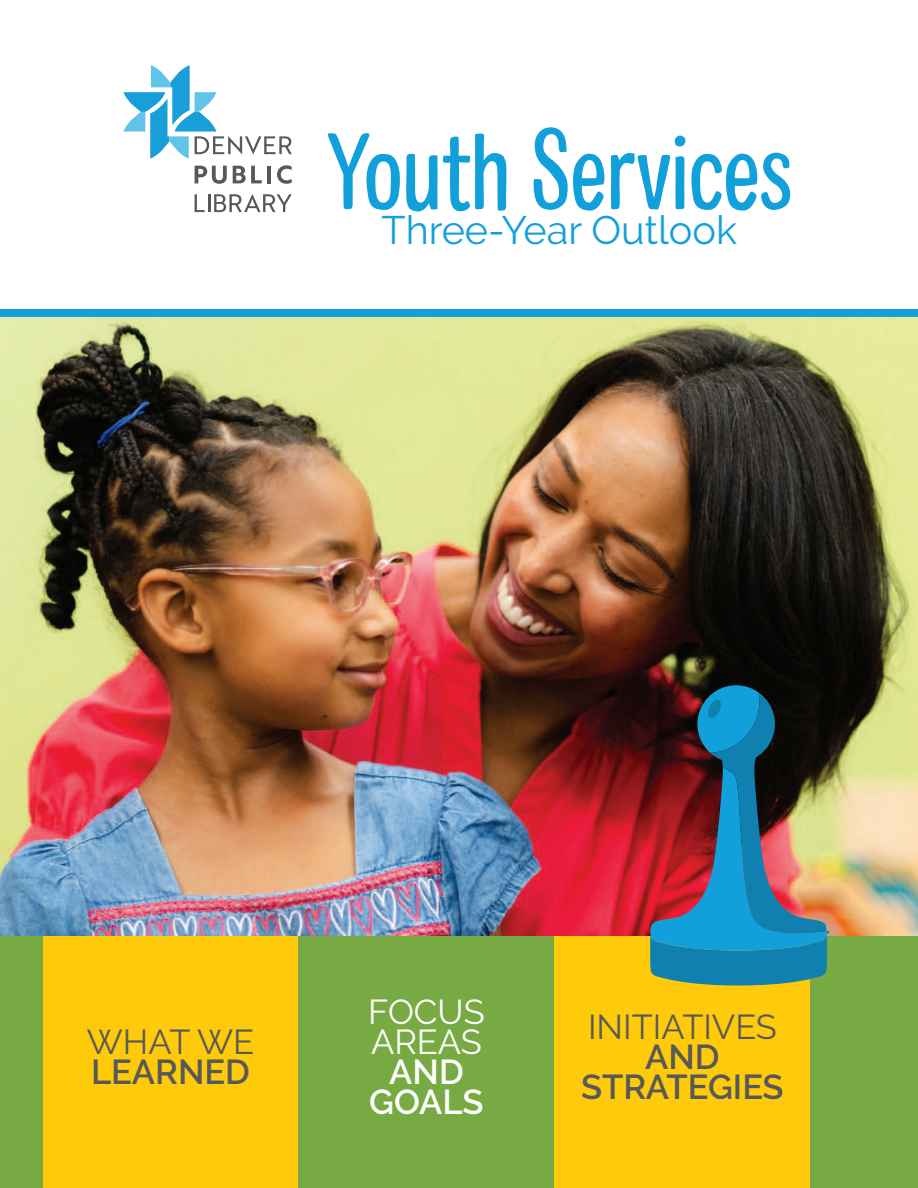
<style>
.page{position:relative;width:918px;height:1188px;background:#fff}
.page>*{position:absolute;margin:0;border:0;box-sizing:border-box;transform-origin:0 0}
.page_title{font:condensed 108px "Colby";letter-spacing:-.025em;color:#12a0db}
.t1{font:39.6px "Raleway";color:#12a0db}
.t2{font:600 34.5px/30px "Raleway";color:#57585a;text-align:center}
.t3{font:34.5px/30px "Raleway";color:#fff;text-align:center}
.t4{font:34.5px "Raleway";color:#57585a}
.s1{font-weight:600}
.s2{font-weight:400}
</style>
<div class="page">
<img style="left:0;top:316px;width:918px;height:621px">
<svg style="left:195px;top:194px;width:97px;height:18px"></svg>
<svg style="left:195px;top:166px;width:32px;height:18px"></svg>
<svg style="left:233px;top:166px;width:29px;height:17px"></svg>
<hr style="left:267px;top:166px;width:4px;height:17px;background:#57585a">
<svg style="left:277px;top:165px;width:15px;height:19px"></svg>
<svg style="left:123px;top:65px;width:169px;height:94px"></svg>
<div style="left:0;top:309px;width:918px;height:7px;background:#12a0db"></div>
<div style="left:0;top:937px;width:918px;height:251px;background:#77aa42"></div>
<div style="left:43px;top:937px;width:255px;height:251px;background:#feca0a"></div>
<div style="left:554px;top:937px;width:256px;height:251px;background:#feca0a"></div>
<svg style="left:650px;top:685px;width:180px;height:300px;background:#4a5e6d"></svg>
<p class="page_title" style="left:325px;top:107px;width:469px">Youth Services</p>
<p class="t1" style="left:382px;top:207px;width:357px">Three-Year Outlook</p>
<p class="t4" style="left:87px;top:1022px;width:169px">WHAT WE</p>
<p class="t2" style="left:91px;top:1057px;width:161px">LEARNED</p>
<p class="t3" style="left:368px;top:997px;width:118px">FOCUS<br>AREAS<br><span class="s1">AND<br>GOALS</span></p>
<p class="t2" style="left:581px;top:1012px;width:204px"><span class="s2">INITIATIVES<br></span>AND<br>STRATEGIES</p>
</div>
